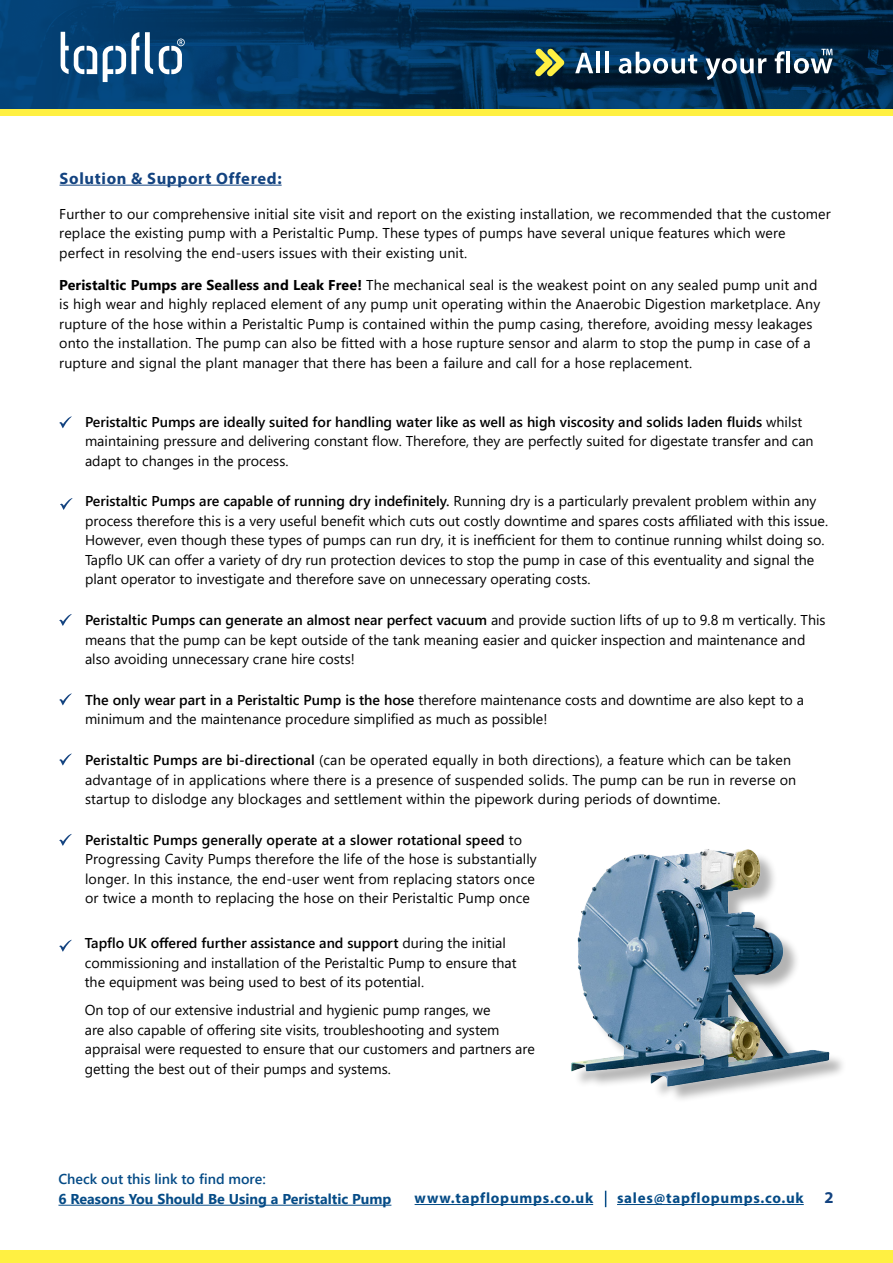
<style>
.page{position:relative;width:893px;height:1263px;background:#fff}
.page>*{position:absolute;margin:0;border:0;box-sizing:border-box;transform-origin:0 0}
.t1{font:700 16.5px "Myriad Pro";letter-spacing:.04em;color:#134380}
.t2{font:700 15px "Myriad Pro";letter-spacing:.05em;color:#054b86}
.t3{font:14.25px/19.5px "Segoe UI";letter-spacing:.01em;color:#000}
.t4{font:700 14.25px "Segoe UI";color:#054b86}
.t5{font:600 14.25px "Segoe UI";color:#054b86}
.s1{font-weight:700}
.s2{font-weight:600}
</style>
<div class="page">
<svg style="left:0;top:0;width:893px;height:109px"></svg>
<svg style="left:60px;top:32px;width:125px;height:50px"></svg>
<div style="left:0;top:109px;width:893px;height:7px;background:#fff042"></div>
<svg style="left:535px;top:48px;width:30px;height:29px"></svg>
<svg style="left:575px;top:53px;width:18px;height:20px"></svg>
<hr style="left:596px;top:52px;width:4px;height:21px;background:#fff">
<hr style="left:605px;top:52px;width:3px;height:21px;background:#fff">
<svg style="left:619px;top:52px;width:78px;height:22px"></svg>
<svg style="left:706px;top:58px;width:60px;height:22px"></svg>
<svg style="left:775px;top:51px;width:10px;height:22px"></svg>
<hr style="left:786px;top:52px;width:4px;height:21px;background:#fff">
<svg style="left:794px;top:49px;width:39px;height:25px"></svg>
<div style="left:0;top:1250px;width:893px;height:13px;background:#fff042"></div>
<hr style="left:60px;top:185px;width:222px;height:1px;background:#134380">
<svg style="left:60px;top:498px;width:13px;height:12px"></svg>
<svg style="left:59px;top:416px;width:13px;height:12px"></svg>
<svg style="left:59px;top:614px;width:13px;height:12px"></svg>
<svg style="left:59px;top:693px;width:13px;height:12px"></svg>
<svg style="left:59px;top:753px;width:13px;height:12px"></svg>
<svg style="left:59px;top:834px;width:13px;height:12px"></svg>
<svg style="left:59px;top:940px;width:13px;height:12px"></svg>
<img style="left:571px;top:849px;width:272px;height:251px">
<hr style="left:58px;top:1205px;width:333px;height:1px;background:#054b86">
<hr style="left:617px;top:1204px;width:187px;height:1px;background:#054b86">
<svg style="left:605px;top:1191px;width:1px;height:16px"></svg>
<hr style="left:415px;top:1204px;width:178px;height:1px;background:#054b86">
<p class="t1" style="left:60px;top:167px;width:224px">Solution &amp; Support Offered:</p>
<p class="t3" style="left:59px;top:203px;width:773px">Further to our comprehensive initial site visit and report on the existing installation, we recommended that the customer replace the existing pump with a Peristaltic Pump. These types of pumps have several unique features which were perfect in resolving the end-users issues with their existing unit.</p>
<p class="t3" style="left:59px;top:274px;width:763px"><span class="s1">Peristaltic Pumps are Sealless and Leak Free!</span> The mechanical seal is the weakest point on any sealed pump unit and is high wear and highly replaced element of any pump unit operating within the Anaerobic Digestion marketplace. Any rupture of the hose within a Peristaltic Pump is contained within the pump casing, therefore, avoiding messy leakages onto the installation. The pump can also be fitted with a hose rupture sensor and alarm to stop the pump in case of a rupture and signal the plant manager that there has been a failure and call for a hose replacement.</p>
<p class="t3" style="left:85px;top:411px;width:730px"><span class="s2">Peristaltic Pumps are ideally suited for handling water like as well as high viscosity and solids laden fluids</span> whilst maintaining pressure and delivering constant flow. Therefore, they are perfectly suited for digestate transfer and can adapt to changes in the process.</p>
<p class="t3" style="left:85px;top:490px;width:744px"><span class="s2">Peristaltic Pumps are capable of running dry indefinitely.</span> Running dry is a particularly prevalent problem within any process therefore this is a very useful benefit which cuts out costly downtime and spares costs affiliated with this issue.<br>However, even though these types of pumps can run dry, it is inefficient for them to continue running whilst doing so.<br>Tapflo UK can offer a variety of dry run protection devices to stop the pump in case of this eventuality and signal the plant operator to investigate and therefore save on unnecessary operating costs.</p>
<p class="t3" style="left:85px;top:609px;width:742px"><span class="s2">Peristaltic Pumps can generate an almost near perfect vacuum</span> and provide suction lifts of up to 9.8 m vertically. This means that the pump can be kept outside of the tank meaning easier and quicker inspection and maintenance and also avoiding unnecessary crane hire costs!</p>
<p class="t3" style="left:85px;top:689px;width:720px"><span class="s2">The only wear part in a Peristaltic Pump is the hose</span> therefore maintenance costs and downtime are also kept to a minimum and the maintenance procedure simplified as much as possible!</p>
<p class="t3" style="left:85px;top:749px;width:713px"><span class="s2">Peristaltic Pumps are bi-directional</span> (can be operated equally in both directions), a feature which can be taken advantage of in applications where there is a presence of suspended solids. The pump can be run in reverse on startup to dislodge any blockages and settlement within the pipework during periods of downtime.</p>
<p class="t3" style="left:85px;top:829px;width:453px"><span class="s2">Peristaltic Pumps generally operate at a slower rotational speed</span> to Progressing Cavity Pumps therefore the life of the hose is substantially longer. In this instance, the end-user went from replacing stators once or twice a month to replacing the hose on their Peristaltic Pump once</p>
<p class="t3" style="left:85px;top:932px;width:433px"><span class="s2">Tapflo UK offered further assistance and support</span> during the initial commissioning and installation of the Peristaltic Pump to ensure that the equipment was being used to best of its potential.</p>
<p class="t3" style="left:85px;top:999px;width:452px">On top of our extensive industrial and hygienic pump ranges, we<br>are also capable of offering site visits, troubleshooting and system appraisal were requested to ensure that our customers and partners are getting the best out of their pumps and systems.</p>
<p class="t5" style="left:58px;top:1166px;width:209px">Check out this link to find more:</p>
<p class="t4" style="left:58px;top:1185px;width:334px">6 Reasons You Should Be Using a Peristaltic Pump</p>
<p class="t2" style="left:415px;top:1188px;width:180px">www.tapflopumps.co.uk</p>
<p class="t2" style="left:617px;top:1188px;width:188px">sales@tapflopumps.co.uk</p>
<p class="t1" style="left:824px;top:1187px;width:11px">2</p>
</div>
